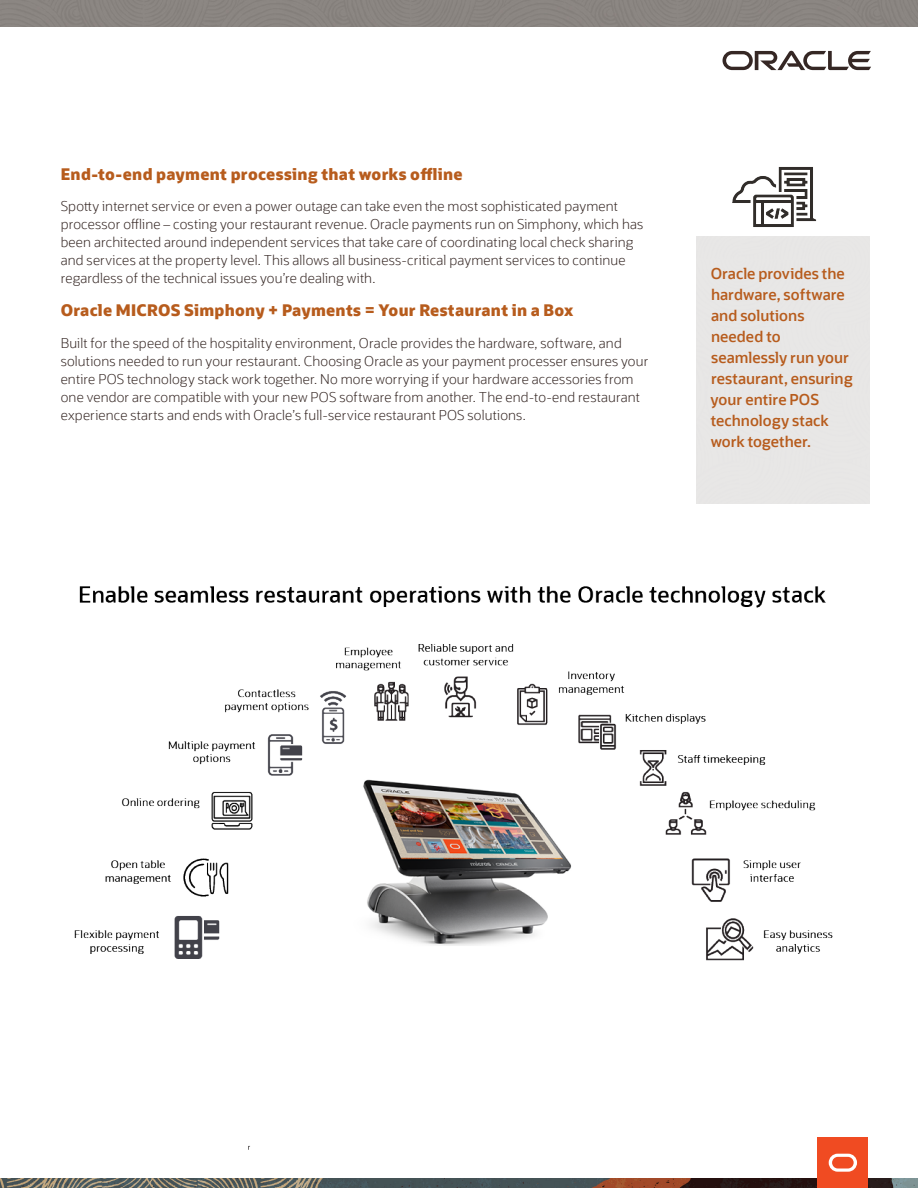
<style>
.page{position:relative;width:918px;height:1188px;background:#fff}
.page>*{position:absolute;margin:0;border:0;box-sizing:border-box;transform-origin:0 0}
.t1{font:800 15.9px "Oracle Sans";letter-spacing:.015em;color:#b75c1d}
.t2{font:600 15px/21px "Oracle Sans";color:#b75c1d}
.t3{font:300 13.5px/18px "Oracle Sans";letter-spacing:.01em;color:#352724}
</style>
<div class="page">
<img style="left:0;top:1178px;width:918px;height:10px">
<svg style="left:723px;top:51px;width:148px;height:19px"></svg>
<img style="left:718px;top:167px;width:112px;height:70px">
<img style="left:74px;top:586px;width:759px;height:375px">
<div style="left:818px;top:1137px;width:50px;height:51px;background:#f04b22"></div>
<svg style="left:829px;top:1154px;width:28px;height:18px"></svg>
<h5 class="t1" style="left:61px;top:164px;width:403px">End-to-end payment processing that works offline</h5>
<p class="t3" style="left:61px;top:198px;width:584px">Spotty internet service or even a power outage can take even the most sophisticated payment processor offline – costing your restaurant revenue. Oracle payments run on Simphony, which has</p>
<p class="t3" style="left:61px;top:234px;width:574px">been architected around independent services that take care of coordinating local check sharing and services at the property level. This allows all business-critical payment services to continue regardless of the technical issues you’re dealing with.</p>
<p class="t1" style="left:61px;top:300px;width:514px">Oracle MICROS Simphony + Payments = Your Restaurant in a Box</p>
<p class="t3" style="left:61px;top:334px;width:589px">Built for the speed of the hospitality environment, Oracle provides the hardware, software, and solutions needed to run your restaurant. Choosing Oracle as your payment processer ensures your entire POS technology stack work together. No more worrying if your hardware accessories from one vendor are compatible with your new POS software from another. The end-to-end restaurant experience starts and ends with Oracle’s full-service restaurant POS solutions.</p>
<p class="t2" style="left:711px;top:263px;width:143px">Oracle provides the hardware, software and solutions needed to seamlessly run your restaurant, ensuring your entire POS technology stack work together.</p>
</div>
